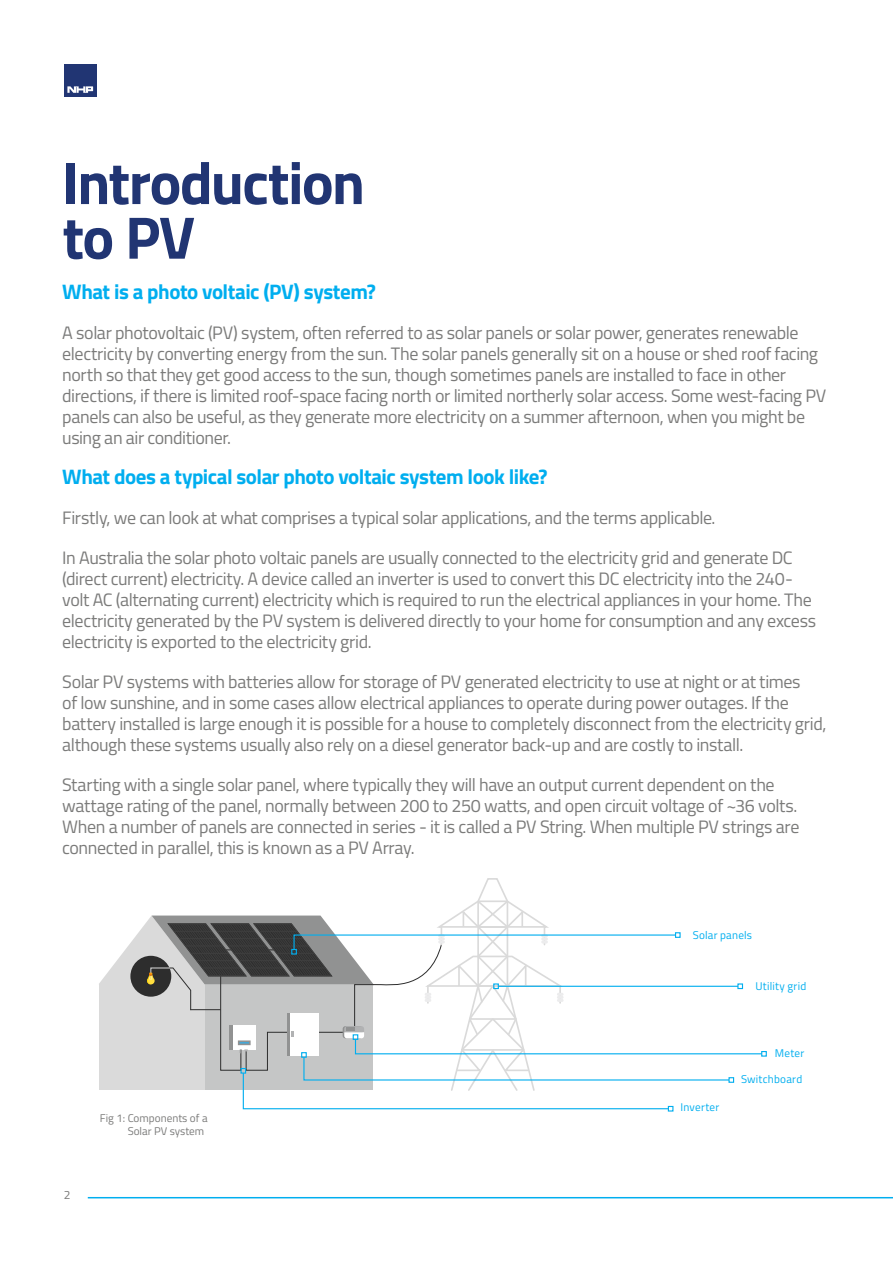
<style>
.page{position:relative;width:893px;height:1263px;background:#fff}
.page>*{position:absolute;margin:0;border:0;box-sizing:border-box;transform-origin:0 0}
.t1{font:700 60px/54.6px "Titillium Web";letter-spacing:-.03em;color:#213573}
.t2{font:700 21px "Titillium Web";letter-spacing:-.02em;color:#00aeef}
.t3{font:18px/21px "Titillium Web";letter-spacing:-.025em;color:#7b7b7a}
.t4{font:12px "Titillium Web";color:#7b7b7a}
.t5{font:11.25px "Titillium Web";letter-spacing:.02em;color:#00aeef}
.t6{font:11.25px/13.4px "Titillium Web";color:#7b7b7a;text-align:right}
</style>
<div class="page">
<svg style="left:99px;top:878px;width:668px;height:233px"></svg>
<div style="left:64px;top:64px;width:33px;height:33px;background:#213573"></div>
<svg style="left:67px;top:86px;width:26px;height:7px"></svg>
<hr style="left:88px;top:1197px;width:805px;height:1px;background:#00aeef">
<h1 class="t1" style="left:62px;top:153px;width:304px">Introduction to PV</h1>
<p class="t2" style="left:62px;top:275px;width:315px">What is a photo voltaic (PV) system?</p>
<p class="t3" style="left:62px;top:321px;width:766px">A solar photovoltaic (PV) system, often referred to as solar panels or solar power, generates renewable electricity by converting energy from the sun. The solar panels generally sit on a house or shed roof facing north so that they get good access to the sun, though sometimes panels are installed to face in other directions, if there is limited roof-space facing north or limited northerly solar access. Some west-facing PV panels can also be useful, as they generate more electricity on a summer afternoon, when you might be using an air conditioner.</p>
<p class="t2" style="left:62px;top:460px;width:487px">What does a typical solar photo voltaic system look like?</p>
<p class="t3" style="left:62px;top:506px;width:655px">Firstly, we can look at what comprises a typical solar applications, and the terms applicable.</p>
<p class="t3" style="left:62px;top:546px;width:755px">In Australia the solar photo voltaic panels are usually connected to the electricity grid and generate DC (direct current) electricity. A device called an inverter is used to convert this DC electricity into the 240- volt AC (alternating current) electricity which is required to run the electrical appliances in your home. The electricity generated by the PV system is delivered directly to your home for consumption and any excess electricity is exported to the electricity grid.</p>
<p class="t3" style="left:62px;top:670px;width:766px">Solar PV systems with batteries allow for storage of PV generated electricity to use at night or at times<br>of low sunshine, and in some cases allow electrical appliances to operate during power outages. If the battery installed is large enough it is possible for a house to completely disconnect from the electricity grid, although these systems usually also rely on a diesel generator back-up and are costly to install.</p>
<p class="t3" style="left:62px;top:773px;width:739px">Starting with a single solar panel, where typically they will have an output current dependent on the wattage rating of the panel, normally between 200 to 250 watts, and open circuit voltage of ~36 volts.<br>When a number of panels are connected in series - it is called a PV String. When multiple PV strings are connected in parallel, this is known as a PV Array.</p>
<p class="t5" style="left:693px;top:927px;width:61px">Solar panels</p>
<p class="t5" style="left:755px;top:978px;width:52px">Utility grid</p>
<p class="t4" style="left:64px;top:1186px;width:8px">2</p>
<p class="t6" style="left:100px;top:1110px;width:109px">Fig 1: Components of a<br>Solar PV system</p>
<p class="t5" style="left:681px;top:1099px;width:40px">Inverter</p>
<p class="t5" style="left:775px;top:1044px;width:31px">Meter</p>
<p class="t5" style="left:741px;top:1071px;width:63px">Switchboard</p>
</div>
